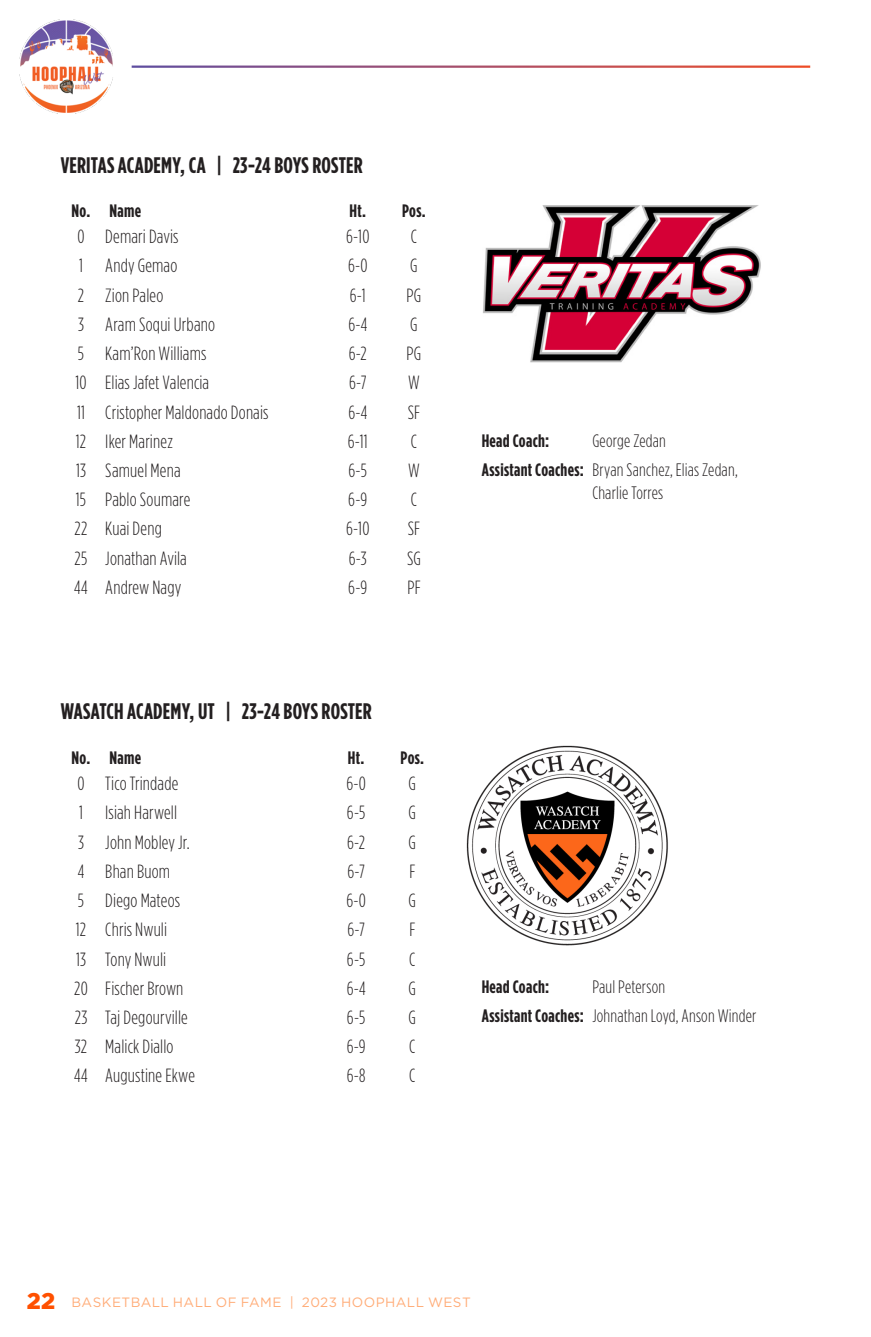
<style>
.page{position:relative;width:871px;height:1337px;background:#fff}
.page>*{position:absolute;margin:0;border:0;box-sizing:border-box;transform-origin:0 0}
.HS_Roster_Head{font:700 22.5px "Gotham Condensed";letter-spacing:.01em;color:#231f20}
.Roster___Table{font:300 19.12px "Gotham Condensed";letter-spacing:.01em;color:#231f20}
.Roster___Table-2{font:300 18px "Gotham Condensed";letter-spacing:.01em;color:#231f20}
.Roster___Table-3{font:700 18px "Gotham Condensed";letter-spacing:.02em;color:#231f20}
.t1{font:13.5px "Gotham";letter-spacing:.03em;color:#ffad79}
.s1{font-weight:900;font-size:22.5px;color:#ff5000}
</style>
<div class="page">
<img style="left:20px;top:20px;width:93px;height:93px">
<img style="left:483px;top:205px;width:278px;height:158px">
<img style="left:466px;top:745px;width:202px;height:201px">
<p class="HS_Roster_Head" style="left:61px;top:152px;width:303px">VERITAS ACADEMY, CA | 23-24 BOYS ROSTER</p>
<p class="Roster___Table-3" style="left:72px;top:201px;width:20px">No.</p>
<p class="Roster___Table-3" style="left:109px;top:201px;width:33px">Name</p>
<p class="Roster___Table-3" style="left:349px;top:201px;width:18px">Ht.</p>
<p class="Roster___Table-3" style="left:402px;top:201px;width:25px">Pos.</p>
<p class="Roster___Table" style="left:77px;top:226px;width:9px">0</p>
<p class="Roster___Table" style="left:105px;top:226px;width:75px">Demari Davis</p>
<p class="Roster___Table" style="left:346px;top:226px;width:25px">6-10</p>
<p class="Roster___Table" style="left:411px;top:226px;width:8px">C</p>
<p class="Roster___Table" style="left:79px;top:256px;width:5px">1</p>
<p class="Roster___Table" style="left:105px;top:256px;width:74px">Andy Gemao</p>
<p class="Roster___Table" style="left:348px;top:256px;width:21px">6-0</p>
<p class="Roster___Table" style="left:410px;top:256px;width:9px">G</p>
<p class="Roster___Table" style="left:78px;top:285px;width:8px">2</p>
<p class="Roster___Table" style="left:105px;top:285px;width:60px">Zion Paleo</p>
<p class="Roster___Table" style="left:350px;top:285px;width:17px">6-1</p>
<p class="Roster___Table" style="left:406px;top:285px;width:16px">PG</p>
<p class="Roster___Table" style="left:78px;top:314px;width:7px">3</p>
<p class="Roster___Table" style="left:105px;top:314px;width:111px">Aram Soqui Urbano</p>
<p class="Roster___Table" style="left:348px;top:314px;width:20px">6-4</p>
<p class="Roster___Table" style="left:410px;top:314px;width:9px">G</p>
<p class="Roster___Table" style="left:78px;top:343px;width:8px">5</p>
<p class="Roster___Table" style="left:105px;top:343px;width:103px">Kam’Ron Williams</p>
<p class="Roster___Table" style="left:349px;top:343px;width:19px">6-2</p>
<p class="Roster___Table" style="left:406px;top:343px;width:16px">PG</p>
<p class="Roster___Table" style="left:75px;top:372px;width:13px">10</p>
<p class="Roster___Table" style="left:105px;top:372px;width:105px">Elias Jafet Valencia</p>
<p class="Roster___Table" style="left:349px;top:372px;width:19px">6-7</p>
<p class="Roster___Table" style="left:408px;top:372px;width:13px">W</p>
<p class="Roster___Table" style="left:77px;top:402px;width:9px">11</p>
<p class="Roster___Table" style="left:105px;top:402px;width:165px">Cristopher Maldonado Donais</p>
<p class="Roster___Table" style="left:348px;top:402px;width:20px">6-4</p>
<p class="Roster___Table" style="left:408px;top:402px;width:14px">SF</p>
<p class="Roster___Table" style="left:76px;top:431px;width:12px">12</p>
<p class="Roster___Table" style="left:105px;top:431px;width:69px">Iker Marinez</p>
<p class="Roster___Table" style="left:348px;top:431px;width:21px">6-11</p>
<p class="Roster___Table" style="left:411px;top:431px;width:8px">C</p>
<p class="Roster___Table" style="left:76px;top:460px;width:11px">13</p>
<p class="Roster___Table" style="left:105px;top:460px;width:77px">Samuel Mena</p>
<p class="Roster___Table" style="left:348px;top:460px;width:20px">6-5</p>
<p class="Roster___Table" style="left:408px;top:460px;width:13px">W</p>
<p class="Roster___Table" style="left:76px;top:489px;width:12px">15</p>
<p class="Roster___Table" style="left:105px;top:489px;width:86px">Pablo Soumare</p>
<p class="Roster___Table" style="left:348px;top:489px;width:21px">6-9</p>
<p class="Roster___Table" style="left:411px;top:489px;width:8px">C</p>
<p class="Roster___Table" style="left:75px;top:518px;width:14px">22</p>
<p class="Roster___Table" style="left:105px;top:518px;width:58px">Kuai Deng</p>
<p class="Roster___Table" style="left:346px;top:518px;width:25px">6-10</p>
<p class="Roster___Table" style="left:408px;top:518px;width:14px">SF</p>
<p class="Roster___Table" style="left:75px;top:548px;width:14px">25</p>
<p class="Roster___Table" style="left:105px;top:548px;width:83px">Jonathan Avila</p>
<p class="Roster___Table" style="left:349px;top:548px;width:19px">6-3</p>
<p class="Roster___Table" style="left:407px;top:548px;width:16px">SG</p>
<p class="Roster___Table" style="left:74px;top:577px;width:15px">44</p>
<p class="Roster___Table" style="left:105px;top:577px;width:78px">Andrew Nagy</p>
<p class="Roster___Table" style="left:348px;top:577px;width:21px">6-9</p>
<p class="Roster___Table" style="left:407px;top:577px;width:15px">PF</p>
<p class="HS_Roster_Head" style="left:61px;top:698px;width:312px">WASATCH ACADEMY, UT | 23-24 BOYS ROSTER</p>
<p class="Roster___Table-3" style="left:72px;top:748px;width:20px">No.</p>
<p class="Roster___Table-3" style="left:109px;top:748px;width:33px">Name</p>
<p class="Roster___Table-3" style="left:348px;top:748px;width:18px">Ht.</p>
<p class="Roster___Table-3" style="left:400px;top:748px;width:25px">Pos.</p>
<p class="Roster___Table" style="left:77px;top:773px;width:9px">0</p>
<p class="Roster___Table" style="left:105px;top:773px;width:75px">Tico Trindade</p>
<p class="Roster___Table" style="left:346px;top:773px;width:21px">6-0</p>
<p class="Roster___Table" style="left:409px;top:773px;width:9px">G</p>
<p class="Roster___Table" style="left:79px;top:802px;width:5px">1</p>
<p class="Roster___Table" style="left:105px;top:802px;width:73px">Isiah Harwell</p>
<p class="Roster___Table" style="left:347px;top:802px;width:20px">6-5</p>
<p class="Roster___Table" style="left:409px;top:802px;width:9px">G</p>
<p class="Roster___Table" style="left:78px;top:832px;width:7px">3</p>
<p class="Roster___Table" style="left:105px;top:832px;width:86px">John Mobley Jr.</p>
<p class="Roster___Table" style="left:347px;top:832px;width:19px">6-2</p>
<p class="Roster___Table" style="left:409px;top:832px;width:9px">G</p>
<p class="Roster___Table" style="left:78px;top:861px;width:8px">4</p>
<p class="Roster___Table" style="left:105px;top:861px;width:66px">Bhan Buom</p>
<p class="Roster___Table" style="left:347px;top:861px;width:19px">6-7</p>
<p class="Roster___Table" style="left:409px;top:861px;width:7px">F</p>
<p class="Roster___Table" style="left:78px;top:890px;width:8px">5</p>
<p class="Roster___Table" style="left:105px;top:890px;width:76px">Diego Mateos</p>
<p class="Roster___Table" style="left:346px;top:890px;width:21px">6-0</p>
<p class="Roster___Table" style="left:409px;top:890px;width:9px">G</p>
<p class="Roster___Table" style="left:76px;top:919px;width:12px">12</p>
<p class="Roster___Table" style="left:105px;top:919px;width:63px">Chris Nwuli</p>
<p class="Roster___Table" style="left:347px;top:919px;width:19px">6-7</p>
<p class="Roster___Table" style="left:409px;top:919px;width:7px">F</p>
<p class="Roster___Table" style="left:76px;top:948px;width:11px">13</p>
<p class="Roster___Table" style="left:105px;top:948px;width:63px">Tony Nwuli</p>
<p class="Roster___Table" style="left:347px;top:948px;width:20px">6-5</p>
<p class="Roster___Table" style="left:409px;top:948px;width:8px">C</p>
<p class="Roster___Table" style="left:74px;top:978px;width:15px">20</p>
<p class="Roster___Table" style="left:105px;top:978px;width:80px">Fischer Brown</p>
<p class="Roster___Table" style="left:347px;top:978px;width:20px">6-4</p>
<p class="Roster___Table" style="left:409px;top:978px;width:9px">G</p>
<p class="Roster___Table" style="left:75px;top:1007px;width:14px">23</p>
<p class="Roster___Table" style="left:105px;top:1007px;width:84px">Taj Degourville</p>
<p class="Roster___Table" style="left:347px;top:1007px;width:20px">6-5</p>
<p class="Roster___Table" style="left:409px;top:1007px;width:9px">G</p>
<p class="Roster___Table" style="left:75px;top:1036px;width:14px">32</p>
<p class="Roster___Table" style="left:105px;top:1036px;width:70px">Malick Diallo</p>
<p class="Roster___Table" style="left:347px;top:1036px;width:21px">6-9</p>
<p class="Roster___Table" style="left:409px;top:1036px;width:8px">C</p>
<p class="Roster___Table" style="left:74px;top:1065px;width:15px">44</p>
<p class="Roster___Table" style="left:105px;top:1065px;width:91px">Augustine Ekwe</p>
<p class="Roster___Table" style="left:347px;top:1065px;width:20px">6-8</p>
<p class="Roster___Table" style="left:409px;top:1065px;width:8px">C</p>
<p class="Roster___Table-3" style="left:482px;top:430px;width:69px">Head Coach:</p>
<p class="Roster___Table-2" style="left:592px;top:431px;width:75px">George Zedan</p>
<p class="Roster___Table-3" style="left:482px;top:460px;width:104px">Assistant Coaches:</p>
<p class="Roster___Table-2" style="left:592px;top:460px;width:147px">Bryan Sanchez, Elias Zedan,</p>
<p class="Roster___Table-2" style="left:592px;top:483px;width:72px">Charlie Torres</p>
<p class="Roster___Table-3" style="left:482px;top:976px;width:69px">Head Coach:</p>
<p class="Roster___Table-2" style="left:592px;top:977px;width:74px">Paul Peterson</p>
<p class="Roster___Table-3" style="left:482px;top:1006px;width:104px">Assistant Coaches:</p>
<p class="Roster___Table-2" style="left:592px;top:1006px;width:166px">Johnathan Loyd, Anson Winder</p>
<p class="t1" style="left:27px;top:1293px;width:445px"><span class="s1">22</span> BASKETBALL HALL OF FAME | 2023 HOOPHALL WEST</p>
</div>
